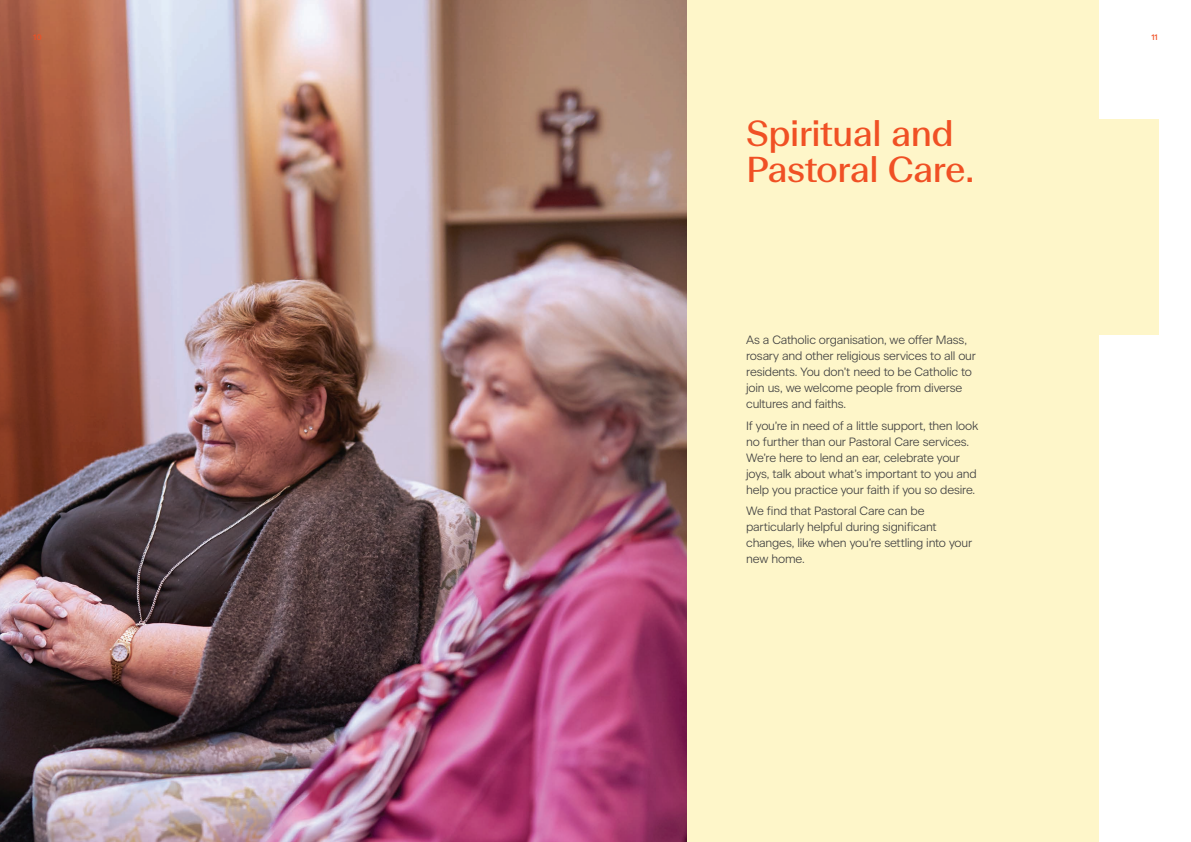
<style>
.page{position:relative;width:1191px;height:842px;background:#fff}
.page>*{position:absolute;margin:0;border:0;box-sizing:border-box;transform-origin:0 0}
.t1{font:36px/36px "Beausite Fit";letter-spacing:-.025em;color:#f05024}
.t2{font:300 12px/16px "Beausite Classic";letter-spacing:-.015em;color:#3e3e3f}
.t3{font:500 8px "Beausite Classic";color:#f05024}
</style>
<div class="page">
<img style="left:0;top:0;width:687px;height:842px">
<div style="left:687px;top:0;width:412px;height:842px;background:#fef6c9"></div>
<div style="left:1040px;top:119px;width:118px;height:215px;background:#fef6c9"></div>
<p class="t3" style="left:33px;top:31px;width:10px">10</p>
<p class="t3" style="left:1151px;top:31px;width:8px">11</p>
<h1 class="t1" style="left:746px;top:114px;width:230px">Spiritual and<br>Pastoral Care.</h1>
<p class="t2" style="left:746px;top:331px;width:231px">As a Catholic organisation, we offer Mass, rosary and other religious services to all our residents. You don’t need to be Catholic to join us, we welcome people from diverse cultures and faiths.</p>
<p class="t2" style="left:746px;top:416px;width:234px">If you’re in need of a little support, then look no further than our Pastoral Care services.<br>We’re here to lend an ear, celebrate your joys, talk about what’s important to you and help you practice your faith if you so desire.</p>
<p class="t2" style="left:746px;top:502px;width:227px">We find that Pastoral Care can be particularly helpful during significant changes, like when you’re settling into your new home.</p>
</div>
